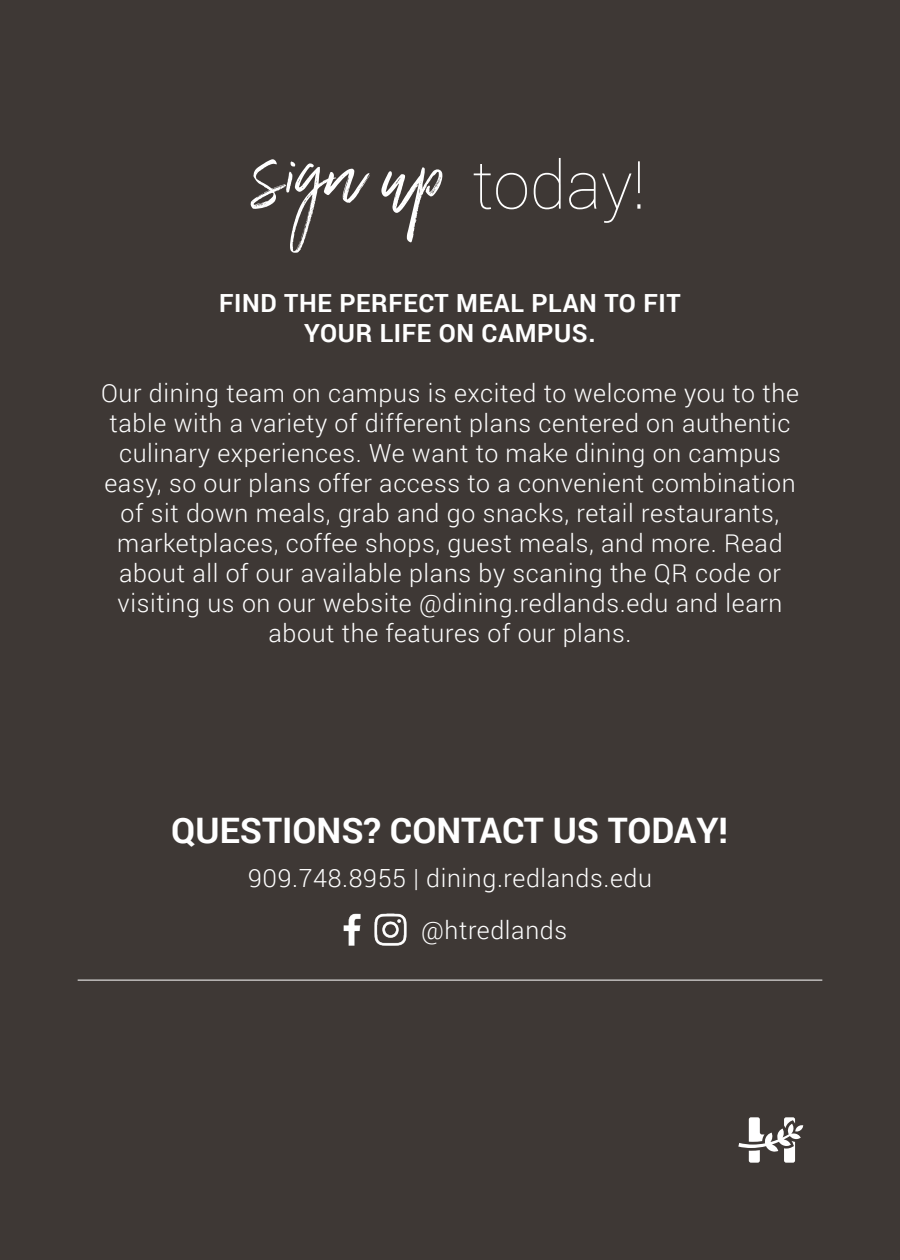
<style>
.page{position:relative;width:900px;height:1260px;background:#3e3835}
.page>*{position:absolute;margin:0;border:0;box-sizing:border-box;transform-origin:0 0}
.t1{font:149.75px "Wilderness Typeface";color:#fff}
.t2{font:100 66.5px "Roboto";color:#fff}
.t3{font:700 35.25px "Roboto";color:#fff}
.t4{font:300 25px/30px "Roboto";letter-spacing:.025em;color:#fff;text-align:center}
.t5{font:700 25px "Roboto";letter-spacing:.025em;color:#fff}
</style>
<div class="page">
<svg style="left:738px;top:1117px;width:65px;height:46px"></svg>
<hr style="left:78px;top:980px;width:744px;height:1px;background:#fff">
<img style="left:374px;top:913px;width:33px;height:33px">
<img style="left:343px;top:913px;width:18px;height:33px">
<p class="t1" style="left:254px;top:101px;width:197px">sign up</p>
<p class="t2" style="left:473px;top:139px;width:174px">today!</p>
<p class="t5" style="left:219px;top:285px;width:463px">FIND THE PERFECT MEAL PLAN TO FIT</p>
<p class="t5" style="left:304px;top:315px;width:293px">YOUR LIFE ON CAMPUS.</p>
<p class="t4" style="left:101px;top:377px;width:699px">Our dining team on campus is excited to welcome you to the table with a variety of different plans centered on authentic culinary experiences. We want to make dining on campus easy, so our plans offer access to a convenient combination of sit down meals, grab and go snacks, retail restaurants, marketplaces, coffee shops, guest meals, and more. Read about all of our available plans by scaning the QR code or visiting us on our website @dining.redlands.edu and learn about the features of our plans.</p>
<p class="t3" style="left:171px;top:805px;width:559px">QUESTIONS? CONTACT US TODAY!</p>
<p class="t4" style="left:248px;top:862px;width:405px">909.748.8955 | dining.redlands.edu</p>
<p class="t4" style="left:421px;top:915px;width:148px">@htredlands</p>
</div>
